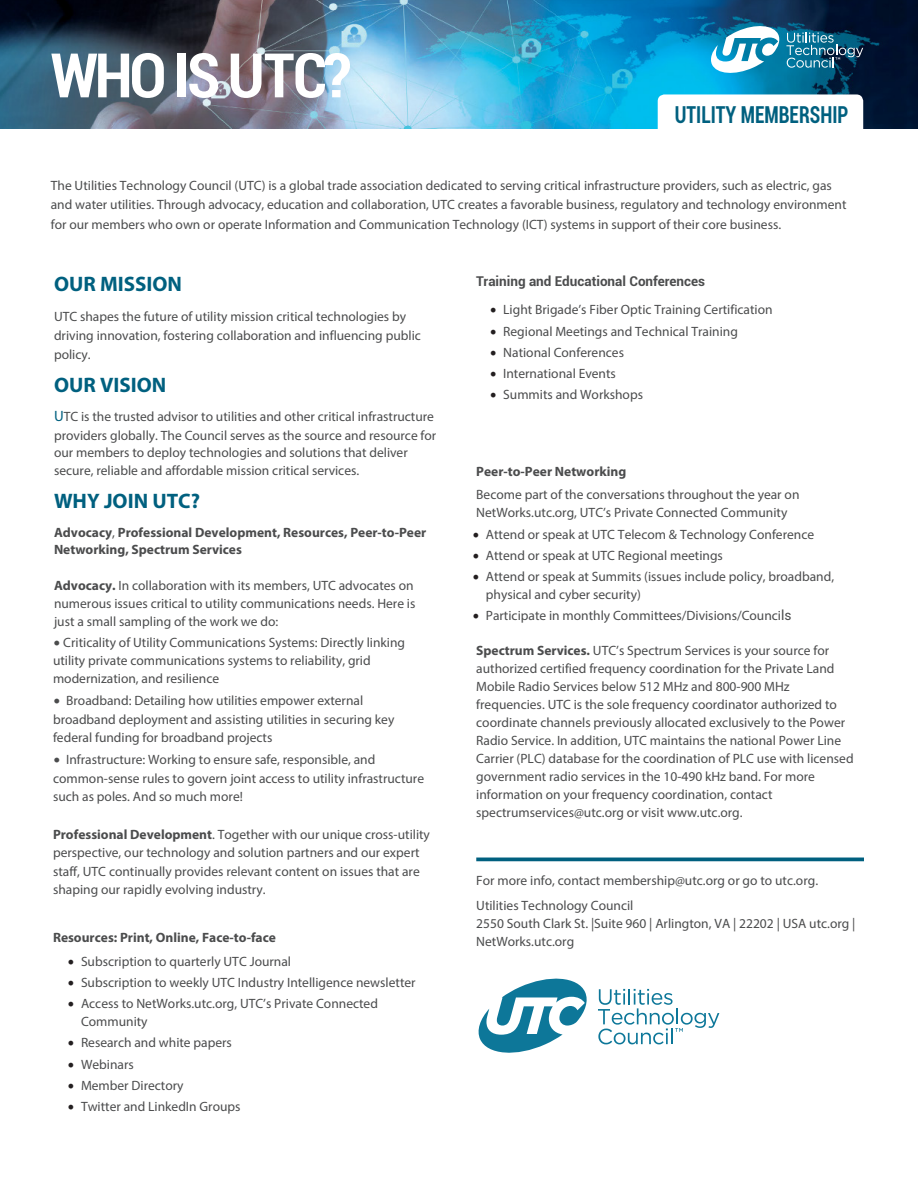
<style>
.page{position:relative;width:918px;height:1188px;background:#fff}
.page>*{position:absolute;margin:0;border:0;box-sizing:border-box;transform-origin:0 0}
.t1{font:700 condensed 61.5px "Roboto";letter-spacing:-.05em;color:#fff}
.t2{font:700 condensed 23.4px "Roboto";color:#00607f;scale:.83 1}
.t3{font:700 21px "Myriad Pro";color:#00607f}
.t4{font:13.5px/18px "Myriad Pro";color:#4b4c4d}
.t5{font:700 13.5px/17.4px "Myriad Pro";color:#4b4c4d}
.t6{font:700 13.5px "Roboto";color:#4b4c4d}
.s1{font-size:15px;color:#00607f}
.s2{font-weight:400}
.s3{font-weight:700}
.s4{font-family:"Minion Pro";font-size:18px;color:#231f20}
.s5{font-family:"Roboto"}
</style>
<div class="page">
<img style="left:0;top:0;width:918px;height:129px">
<div style="left:658px;top:94px;width:205px;height:49px;background:#fff;border-radius:7px"></div>
<hr style="left:476px;top:858px;width:388px;height:3px;background:#00607f">
<svg style="left:709px;top:25px;width:154px;height:49px"></svg>
<svg style="left:478px;top:978px;width:109px;height:75px"></svg>
<svg style="left:598px;top:989px;width:121px;height:55px"></svg>
<p class="t1" style="left:51px;top:32px;width:302px">WHO IS UTC?</p>
<p class="t2" style="left:675px;top:99px;width:210px">UTILITY MEMBERSHIP</p>
<p class="t4" style="left:51px;top:175px;width:797px;line-height:19.5px">The Utilities Technology Council (UTC) is a global trade association dedicated to serving critical infrastructure providers, such as electric, gas and water utilities. Through advocacy, education and collaboration, UTC creates a favorable business, regulatory and technology environment for our members who own or operate Information and Communication Technology (ICT) systems in support of their core business.</p>
<p class="t3" style="left:54px;top:270px;width:130px">OUR MISSION</p>
<p class="t4" style="left:54px;top:307px;width:368px;line-height:18.9px">UTC shapes the future of utility mission critical technologies by driving innovation, fostering collaboration and influencing public policy.</p>
<p class="t3" style="left:54px;top:371px;width:114px">OUR VISION</p>
<p class="t4" style="left:54px;top:407px;width:384px"><span class="s1">U</span>TC is the trusted advisor to utilities and other critical infrastructure providers globally. The Council serves as the source and resource for our members to deploy technologies and solutions that deliver secure, reliable and affordable mission critical services.</p>
<p class="t3" style="left:54px;top:487px;width:148px">WHY JOIN UTC?</p>
<p class="t5" style="left:54px;top:523px;width:374px">Advocacy<span class="s2">,</span> Professional Development, Resources, Peer-to-Peer<br>Networking, Spectrum Services</p>
<p class="t4" style="left:54px;top:576px;width:363px"><span class="s3">Advocacy.</span> In collaboration with its members, UTC advocates on numerous issues critical to utility communications needs. Here is just a small sampling of the work we do:</p>
<p class="t4" style="left:53px;top:633px;width:354px">• Criticality of Utility Communications Systems: Directly linking utility private communications systems to reliability, grid modernization, and resilience</p>
<p class="t4" style="left:53px;top:692px;width:343px">• Broadband: Detailing how utilities empower external broadband deployment and assisting utilities in securing key federal funding for broadband projects</p>
<p class="t4" style="left:53px;top:751px;width:373px">• Infrastructure: Working to ensure safe, responsible, and common-sense rules to govern joint access to utility infrastructure such as poles. And so much more!</p>
<p class="t4" style="left:53px;top:825px;width:379px"><span class="s3">Professional Development</span>. Together with our unique cross-utility perspective, our technology and solution partners and our expert staff, UTC continually provides relevant content on issues that are shaping our rapidly evolving industry.</p>
<p class="t5" style="left:53px;top:928px;width:224px">Resources: Print, Online, Face-to-face</p>
<p class="t4" style="left:68px;top:952px;width:225px"><span class="s4">•</span> Subscription to quarterly UTC Journal</p>
<p class="t4" style="left:68px;top:973px;width:350px"><span class="s4">•</span> Subscription to weekly UTC Industry Intelligence newsletter</p>
<p class="t4" style="left:81px;top:994px;width:299px;text-indent:-14px"><span class="s4">•</span> Access to NetWorks.utc.org, UTC’s Private Connected<br>Community</p>
<p class="t4" style="left:68px;top:1034px;width:166px"><span class="s4">•</span> Research and white papers</p>
<p class="t4" style="left:68px;top:1055px;width:68px"><span class="s4">•</span> Webinars</p>
<p class="t4" style="left:68px;top:1076px;width:118px"><span class="s4">•</span> Member Directory</p>
<p class="t4" style="left:68px;top:1097px;width:175px"><span class="s4">•</span> Twitter and LinkedIn Groups</p>
<p class="t6" style="left:476px;top:271px;width:230px">Training and Educational Conferences</p>
<p class="t4" style="left:490px;top:301px;width:284px"><span class="s4">•</span> Light Brigade’s Fiber Optic Training Certification</p>
<p class="t4" style="left:490px;top:322px;width:250px"><span class="s4">•</span> Regional Meetings and Technical Training</p>
<p class="t4" style="left:490px;top:343px;width:136px"><span class="s4">•</span> National Conferences</p>
<p class="t4" style="left:490px;top:364px;width:128px"><span class="s4">•</span> International Events</p>
<p class="t4" style="left:490px;top:386px;width:155px"><span class="s4">•</span> Summits and Workshops</p>
<p class="t4" style="left:476px;top:460px;width:325px;line-height:23.4px"><span class="s3">Peer-to-Peer Networking<br></span>Become part of the conversations throughout the year on</p>
<p class="t4" style="left:476px;top:504px;width:313px">NetWorks.utc.org, UTC’s Private Connected Community</p>
<p class="t4" style="left:472px;top:525px;width:343px"><span class="s4">•</span> Attend or speak at UTC Telecom &amp; Technology Conference</p>
<p class="t4" style="left:472px;top:546px;width:252px"><span class="s4">•</span> Attend or speak at UTC Regional meetings</p>
<p class="t4" style="left:486px;top:567px;width:350px;text-indent:-14px"><span class="s4">•</span> Attend or speak at Summits (issues include policy, broadband, physical and cyber security)</p>
<p class="t4" style="left:472px;top:607px;width:321px"><span class="s4">•</span> Participate in monthly Committees/Divisions/Counci<span class="s5">ls</span></p>
<p class="t4" style="left:476px;top:641px;width:379px"><span class="s3">Spectrum Services.</span> UTC’s Spectrum Services is your source for authorized certified frequency coordination for the Private Land Mobile Radio Services below 512 MHz and 800-900 MHz frequencies. UTC is the sole frequency coordinator authorized to coordinate channels previously allocated exclusively to the Power Radio Service. In addition, UTC maintains the national Power Line Carrier (PLC) database for the coordination of PLC use with licensed government radio services in the 10-490 kHz band. For more information on your frequency coordination, contact spectrumservices@utc.org or visit www.utc.org.</p>
<p class="t4" style="left:476px;top:868px;width:343px;line-height:24.8px">For more info, contact membership@utc.org or go to utc.org.<br>Utilities Technology Council</p>
<p class="t4" style="left:476px;top:914px;width:381px">2550 South Clark St. |Suite 960 | Arlington, VA | 22202 | USA utc.org |<br>NetWorks.utc.org</p>
</div>
